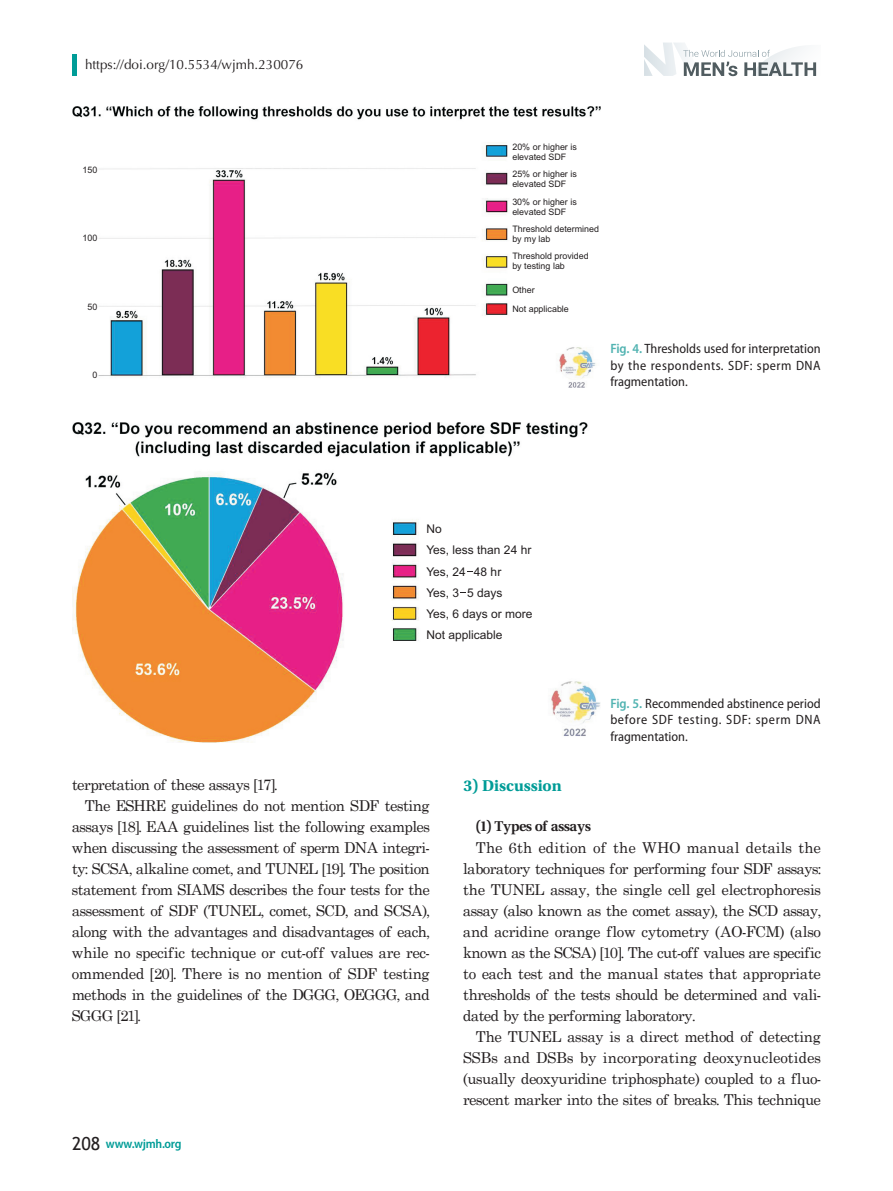
<style>
.page{position:relative;width:893px;height:1191px;background:#fff}
.page>*{position:absolute;margin:0;border:0;box-sizing:border-box;transform-origin:0 0}
._1__제목_3rd{font:700 16.5px "Utopia Std";letter-spacing:-.005em;color:#009c97}
.본문{font:15px/21px "Century Schoolbook";letter-spacing:-.04em;color:#231f20;text-align:justify}
._1__제목_4th{font:600 15px "Utopia Std";letter-spacing:-.035em;color:#231f20}
.그림설명{font:semi-condensed 13.5px/16.5px "Myriad Pro";letter-spacing:.03em;color:#231f20;text-align:justify}
.t1{font:13.5px "Optima LT Std";color:#231f20}
.t2{font:600 semi-condensed 12.75px "Myriad Pro";letter-spacing:-.025em;color:#009c97}
.t3{font:12px/21.1px "Arial";color:#231f20}
.t4{font:9px/9.9px "Arial";color:#231f20}
.s1{font-weight:600;color:#51b3b1}
.s2{font-family:"Trebuchet MS";font-weight:400;font-stretch:normal;font-size:18px;color:#231f20}
</style>
<div class="page">
<div style="left:72px;top:54px;width:5px;height:21px;background:#009c97"></div>
<svg style="left:644px;top:43px;width:173px;height:33px"></svg>
<img style="left:73px;top:107px;width:527px;height:280px">
<img style="left:73px;top:422px;width:527px;height:321px">
<p class="t1" style="left:85px;top:57px;width:220px">https://doi.org/10.5534/wjmh.230076</p>
<p class="t4" style="left:83px;top:166px;width:16px">150</p>
<p class="t4" style="left:83px;top:234px;width:16px">100</p>
<p class="t4" style="left:88px;top:302px;width:11px">50</p>
<p class="t4" style="left:93px;top:370px;width:6px">0</p>
<p class="t4" style="left:512px;top:142px;width:66px">20% or higher is elevated SDF</p>
<p class="t4" style="left:512px;top:170px;width:66px">25% or higher is elevated SDF</p>
<p class="t4" style="left:512px;top:197px;width:66px">30% or higher is elevated SDF</p>
<p class="t4" style="left:512px;top:224px;width:88px">Threshold determined by my lab</p>
<p class="t4" style="left:512px;top:251px;width:78px">Threshold provided by testing lab</p>
<p class="t4" style="left:512px;top:281px;width:58px;line-height:18.8px">Other<br>Not applicable</p>
<p class="그림설명" style="left:610px;top:340px;width:212px"><span class="s1">Fig. 4.</span> Thresholds used for interpretation by the respondents. SDF: sperm DNA fragmentation.</p>
<p class="t3" style="left:426px;top:519px;width:108px">No<br>Yes, less than 24 hr<br>Yes, 24 48 hr<br>Yes, 3 5 days<br>Yes, 6 days or more<br>Not applicable</p>
<p class="그림설명" style="left:610px;top:694px;width:212px"><span class="s1">Fig. 5.</span> Recommended abstinence period before SDF testing. SDF: sperm DNA fragmentation.</p>
<p class="본문" style="left:72px;top:772px;width:207px">terpretation of these assays [17].</p>
<p class="본문" style="left:72px;top:793px;width:360px;text-indent:13px">The ESHRE guidelines do not mention SDF testing assays [18]. EAA guidelines list the following examples when discussing the assessment of sperm DNA integri&shy;ty: SCSA, alkaline comet, and TUNEL [19]. The position statement from SIAMS describes the four tests for the assessment of SDF (TUNEL, comet, SCD, and SCSA), along with the advantages and disadvantages of each, while no specific technique or cut-off values are rec&shy;ommended [20]. There is no mention of SDF testing methods in the guidelines of the DGGG, OEGGG, and SGGG [21].</p>
<p class="t2" style="left:72px;top:1135px;width:111px"><span class="s2">208</span> www.wjmh.org</p>
<p class="_1__제목_3rd" style="left:463px;top:775px;width:100px">3) Discussion</p>
<p class="_1__제목_4th" style="left:475px;top:818px;width:117px">(1) Types of assays</p>
<p class="본문" style="left:463px;top:835px;width:360px;text-indent:13px">The 6th edition of the WHO manual details the laboratory techniques for performing four SDF assays: the TUNEL assay, the single cell gel electrophoresis assay (also known as the comet assay), the SCD assay, and acridine orange flow cytometry (AO-FCM) (also known as the SCSA) [10]. The cut-off values are specific to each test and the manual states that appropriate thresholds of the tests should be determined and vali&shy;dated by the performing laboratory.</p>
<p class="본문" style="left:463px;top:1024px;width:360px;text-indent:13px">The TUNEL assay is a direct method of detecting SSBs and DSBs by incorporating deoxynucleotides (usually deoxyuridine triphosphate) coupled to a fluo&shy;rescent marker into the sites of breaks. This technique</p>
</div>
